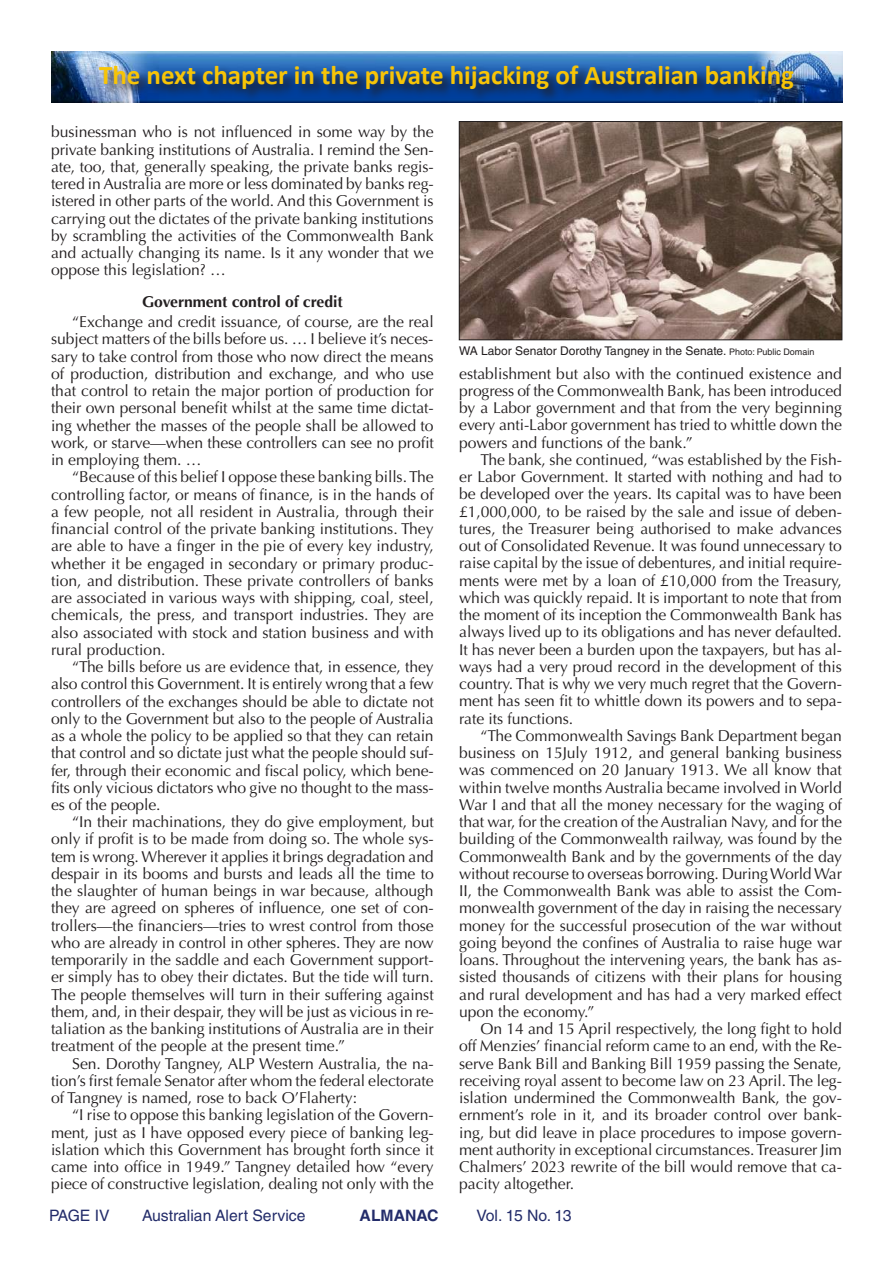
<style>
.page{position:relative;width:893px;height:1263px;background:#fff}
.page>*{position:absolute;margin:0;border:0;box-sizing:border-box;transform-origin:0 0}
.t1{font:700 27px "Calibri";color:#f7c407}
.t2{font:15.75px/17.2px "Optima LT Std";letter-spacing:-.005em;color:#231f20;text-align:justify}
.t3{font:15.75px "Helvetica LT Std";color:#232c6a}
.t4{font:700 15.75px "Optima LT Std";letter-spacing:-.005em;color:#231f20}
.t5{font:700 15.75px "Helvetica LT Std";color:#232c6a}
.t6{font:12px "Helvetica LT Std";color:#231f20}
.s1{font-size:9px}
</style>
<div class="page">
<img style="left:51px;top:51px;width:791px;height:52px">
<div style="left:98px;top:64px;width:709px;height:39px;background:#231f20;opacity:.91"></div>
<img style="left:461px;top:123px;width:379px;height:215px">
<div style="left:459px;top:121px;width:383px;height:219px;border:1px solid #231f20"></div>
<h1 class="t1" style="left:99px;top:56px;width:696px">The next chapter in the private hijacking of Australian banking</h1>
<p class="t2" style="left:51px;top:124px;width:384px">businessman who is not influenced in some way by the private banking institutions of Australia. I remind the Sen&shy;ate, too, that, generally speaking, the private banks regis&shy;tered in Australia are more or less dominated by banks reg&shy;istered in other parts of the world. And this Government is carrying out the dictates of the private banking institutions by scrambling the activities of the Commonwealth Bank and actually changing its name. Is it any wonder that we oppose this legislation? …</p>
<p class="t4" style="left:142px;top:292px;width:202px">Government control of credit</p>
<p class="t2" style="left:51px;top:313px;width:384px;text-indent:21px">“Exchange and credit issuance, of course, are the real subject matters of the bills before us. … I believe it’s neces&shy;sary to take control from those who now direct the means of production, distribution and exchange, and who use that control to retain the major portion of production for their own personal benefit whilst at the same time dictat&shy;ing whether the masses of the people shall be allowed to work, or starve—when these controllers can see no profit in employing them. …</p>
<p class="t2" style="left:51px;top:468px;width:384px;text-indent:21px">“Because of this belief I oppose these banking bills. The controlling factor, or means of finance, is in the hands of a few people, not all resident in Australia, through their financial control of the private banking institutions. They are able to have a finger in the pie of every key industry, whether it be engaged in secondary or primary produc&shy;tion, and distribution. These private controllers of banks are associated in various ways with shipping, coal, steel, chemicals, the press, and transport industries. They are also associated with stock and station business and with rural production.</p>
<p class="t2" style="left:51px;top:658px;width:384px;text-indent:21px">“The bills before us are evidence that, in essence, they also control this Government. It is entirely wrong that a few controllers of the exchanges should be able to dictate not only to the Government but also to the people of Australia as a whole the policy to be applied so that they can retain that control and so dictate just what the people should suf&shy;fer, through their economic and fiscal policy, which bene&shy;fits only vicious dictators who give no thought to the mass&shy;es of the people.</p>
<p class="t2" style="left:51px;top:813px;width:384px;text-indent:21px">“In their machinations, they do give employment, but only if profit is to be made from doing so. The whole sys&shy;tem is wrong. Wherever it applies it brings degradation and despair in its booms and bursts and leads all the time to the slaughter of human beings in war because, although they are agreed on spheres of influence, one set of con&shy;trollers—the financiers—tries to wrest control from those who are already in control in other spheres. They are now temporarily in the saddle and each Government support&shy;er simply has to obey their dictates. But the tide will turn.<br>The people themselves will turn in their suffering against them, and, in their despair, they will be just as vicious in re&shy;taliation as the banking institutions of Australia are in their treatment of the people at the present time.”</p>
<p class="t2" style="left:51px;top:1055px;width:384px;text-indent:21px">Sen. Dorothy Tangney, ALP Western Australia, the na&shy;tion’s first female Senator after whom the federal electorate of Tangney is named, rose to back O’Flaherty:</p>
<p class="t2" style="left:51px;top:1107px;width:384px;text-indent:21px">“I rise to oppose this banking legislation of the Govern&shy;ment, just as I have opposed every piece of banking leg&shy;islation which this Government has brought forth since it came into office in 1949.” Tangney detailed how “every piece of constructive legislation, dealing not only with the</p>
<p class="t6" style="left:459px;top:343px;width:357px">WA Labor Senator Dorothy Tangney in the Senate. <span class="s1">Photo: Public Domain</span></p>
<p class="t2" style="left:459px;top:365px;width:384px">establishment but also with the continued existence and progress of the Commonwealth Bank, has been introduced by a Labor government and that from the very beginning every anti-Labor government has tried to whittle down the powers and functions of the bank.”</p>
<p class="t2" style="left:459px;top:451px;width:384px;text-indent:21px">The bank, she continued, “was established by the Fish&shy;er Labor Government. It started with nothing and had to be developed over the years. Its capital was to have been £1,000,000, to be raised by the sale and issue of deben&shy;tures, the Treasurer being authorised to make advances out of Consolidated Revenue. It was found unnecessary to raise capital by the issue of debentures, and initial require&shy;ments were met by a loan of £10,000 from the Treasury, which was quickly repaid. It is important to note that from the moment of its inception the Commonwealth Bank has always lived up to its obligations and has never defaulted.<br>It has never been a burden upon the taxpayers, but has al&shy;ways had a very proud record in the development of this country. That is why we very much regret that the Govern&shy;ment has seen fit to whittle down its powers and to sepa&shy;rate its functions.</p>
<p class="t2" style="left:459px;top:727px;width:384px;text-indent:21px">“The Commonwealth Savings Bank Department began business on 15July 1912, and general banking business was commenced on 20 January 1913. We all know that within twelve months Australia became involved in World War I and that all the money necessary for the waging of that war, for the creation of the Australian Navy, and for the building of the Commonwealth railway, was found by the Commonwealth Bank and by the governments of the day without recourse to overseas borrowing. During World War II, the Commonwealth Bank was able to assist the Com&shy;monwealth government of the day in raising the necessary money for the successful prosecution of the war without going beyond the confines of Australia to raise huge war loans. Throughout the intervening years, the bank has as&shy;sisted thousands of citizens with their plans for housing and rural development and has had a very marked effect upon the economy.”</p>
<p class="t2" style="left:459px;top:1020px;width:384px;text-indent:21px">On 14 and 15 April respectively, the long fight to hold off Menzies’ financial reform came to an end, with the Re&shy;serve Bank Bill and Banking Bill 1959 passing the Senate, receiving royal assent to become law on 23 April. The leg&shy;islation undermined the Commonwealth Bank, the gov&shy;ernment’s role in it, and its broader control over bank&shy;ing, but did leave in place procedures to impose govern&shy;ment authority in exceptional circumstances. Treasurer Jim Chalmers’ 2023 rewrite of the bill would remove that ca&shy;pacity altogether.</p>
<p class="t3" style="left:49px;top:1207px;width:62px">PAGE IV</p>
<p class="t3" style="left:142px;top:1207px;width:165px">Australian Alert Service</p>
<p class="t5" style="left:360px;top:1206px;width:80px">ALMANAC</p>
<p class="t3" style="left:477px;top:1207px;width:96px">Vol. 15 No. 13</p>
</div>
